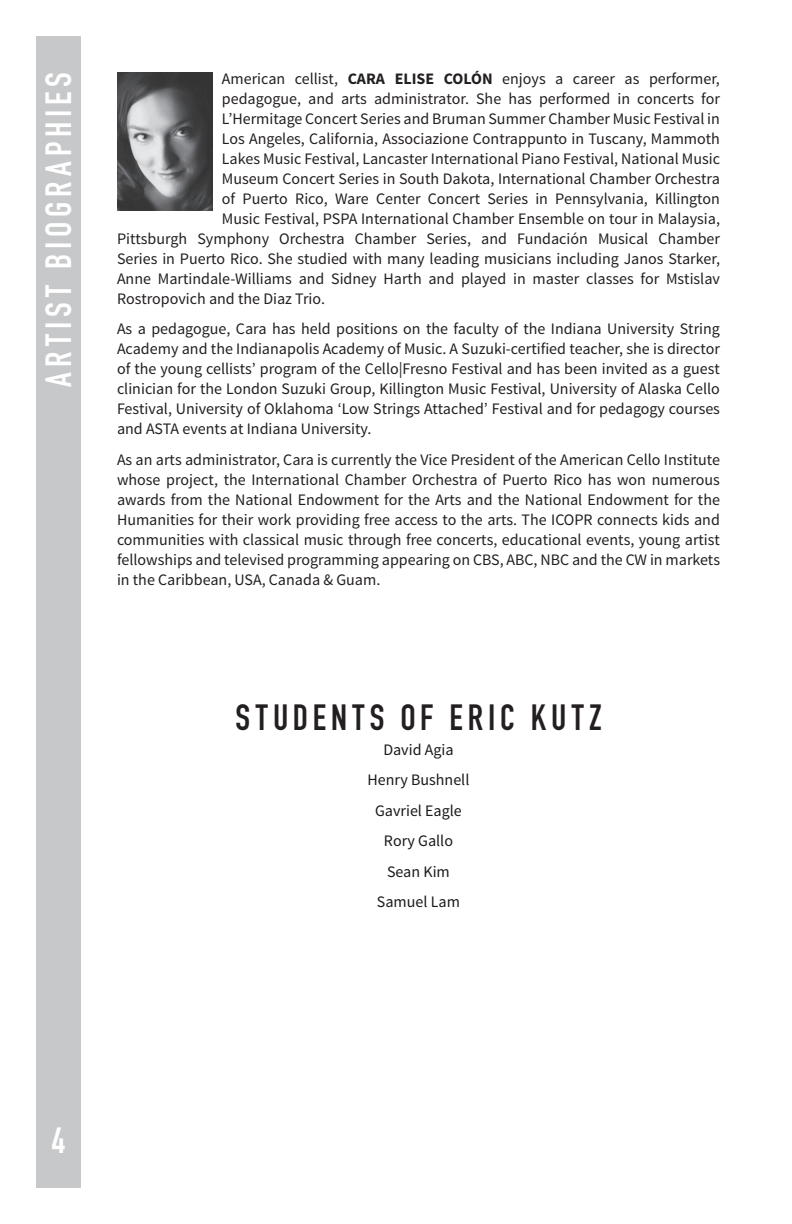
<style>
.page{position:relative;width:792px;height:1224px;background:#fff}
.page>*{position:absolute;margin:0;border:0;box-sizing:border-box;transform-origin:0 0}
.Headings{font:700 36px "DIN Condensed";letter-spacing:.13em;color:#fff}
.Headings-2{font:700 36px "DIN Condensed";letter-spacing:.14em;color:#231f20}
.t1{font:16px/20px "Source Sans Pro";color:#231f20;text-align:justify}
.t2{font:16px "Source Sans Pro";color:#1a1a1a}
.s1{color:#1a1a1a}
.s2{font-weight:700}
</style>
<div class="page">
<div style="left:36px;top:36px;width:45px;height:1152px;background:#c7c8ca"></div>
<img style="left:117px;top:72px;width:96px;height:138px">
<p class="Headings" style="left:34px;top:387px;width:316px;rotate:-90deg">ARTIST BIOGRAPHIES</p>
<p class="t1" style="left:222px;top:69px;width:500px"><span class="s1">A</span>merican cellist, <span class="s2">CARA ELISE COLÓN</span> enjoys a career as performer,</p>
<p class="t1" style="left:222px;top:89px;width:500px">pedagogue, and arts administrator. She has performed in concerts for</p>
<p class="t1" style="left:222px;top:109px;width:500px">L’Hermitage Concert Series and Bruman Summer Chamber Music Festival in</p>
<p class="t1" style="left:222px;top:129px;width:500px">Los Angeles, California, Associazione Contrappunto in Tuscany, Mammoth</p>
<p class="t1" style="left:222px;top:149px;width:500px">Lakes Music Festival, Lancaster International Piano Festival, National Music</p>
<p class="t1" style="left:222px;top:169px;width:500px">Museum Concert Series in South Dakota, International Chamber Orchestra</p>
<p class="t1" style="left:222px;top:189px;width:500px">of Puerto Rico, Ware Center Concert Series in Pennsylvania, Killington</p>
<p class="t1" style="left:222px;top:209px;width:500px">Music Festival, PSPA International Chamber Ensemble on tour in Malaysia,</p>
<p class="t1" style="left:117px;top:229px;width:605px">Pittsburgh Symphony Orchestra Chamber Series, and Fundación Musical Chamber</p>
<p class="t1" style="left:117px;top:249px;width:605px">Series in Puerto Rico. She studied with many leading musicians including Janos Starker,</p>
<p class="t1" style="left:117px;top:269px;width:605px">Anne Martindale-Williams and Sidney Harth and played in master classes for Mstislav</p>
<p class="t1" style="left:117px;top:289px;width:210px">Rostropovich and the Diaz Trio.</p>
<p class="t1" style="left:117px;top:319px;width:605px">As a pedagogue, Cara has held positions on the faculty of the Indiana University String Academy and the Indianapolis Academy of Music. A Suzuki-certified teacher, she is director of the young cellists’ program of the Cello|Fresno Festival and has been invited as a guest clinician for the London Suzuki Group, Killington Music Festival, University of Alaska Cello Festival, University of Oklahoma ‘Low Strings Attached’ Festival and for pedagogy courses and ASTA events at Indiana University.</p>
<p class="t1" style="left:117px;top:450px;width:605px">As an arts administrator, Cara is currently the Vice President of the American Cello Institute whose project, the International Chamber Orchestra of Puerto Rico has won numerous awards from the National Endowment for the Arts and the National Endowment for the Humanities for their work providing free access to the arts. The ICOPR connects kids and communities with classical music through free concerts, educational events, young artist fellowships and televised programming appearing on CBS, ABC, NBC and the CW in markets in the Caribbean, USA, Canada &amp; Guam.</p>
<p class="Headings-2" style="left:236px;top:693px;width:367px">STUDENTS OF ERIC KUTZ</p>
<h1 class="Headings" style="left:52px;top:1116px;width:15px">4</h1>
<p class="t2" style="left:383px;top:740px;width:72px">David Agia</p>
<p class="t2" style="left:368px;top:770px;width:103px">Henry Bushnell</p>
<p class="t2" style="left:375px;top:801px;width:88px">Gavriel Eagle</p>
<p class="t2" style="left:384px;top:831px;width:71px">Rory Gallo</p>
<p class="t2" style="left:387px;top:862px;width:64px">Sean Kim</p>
<p class="t2" style="left:377px;top:892px;width:85px">Samuel Lam</p>
</div>
